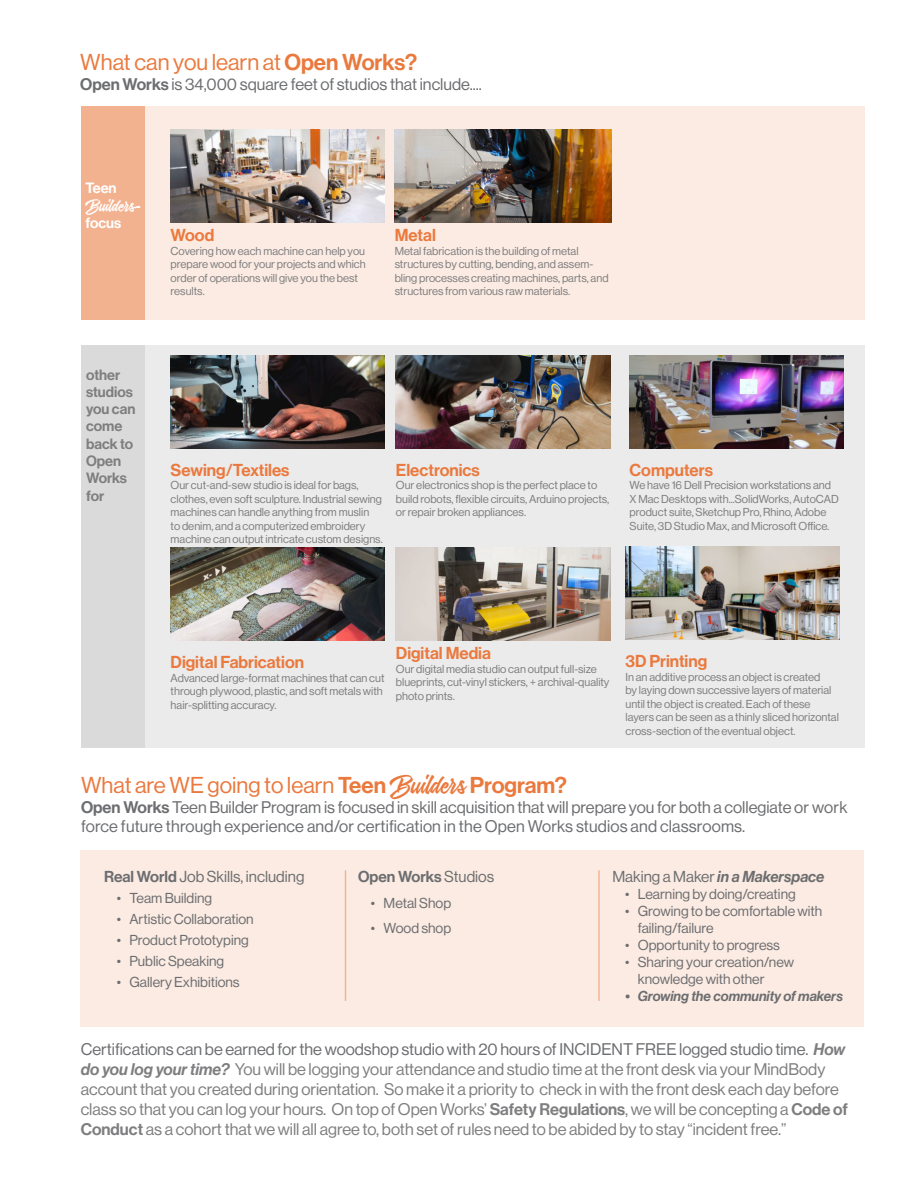
<style>
.page{position:relative;width:918px;height:1188px;background:#fff}
.page>*{position:absolute;margin:0;border:0;box-sizing:border-box;transform-origin:0 0}
.t1{font:22.5px "N Haas Grotesk DS Std 55 Rg";color:#ea793e}
.t2{font:16.95px "N Haas Grotesk DS Std 65 Md";color:#ea793e}
.t3{font:16.5px/19.8px "N Haas Grotesk DS Std 55 Rg";color:#7e7d7f}
.t4{font:16.5px/19.8px "N Haas Grotesk DS Std 55 Rg";color:#6c6d70}
.t5{font:15.6px "N Haas Grotesk DS Std 55 Rg";color:#6c6d70}
.t6{font:15.6px "N Haas Grotesk DS Std 66 Md It";color:#6c6d70}
.t7{font:15.6px "N Haas Grotesk DS Std 65 Md";color:#6c6d70}
.t8{font:14.7px/17.2px "N Haas Grotesk DS Std 65 Md";color:#7e7d7f}
.t9{font:14.7px/17.2px "N Haas Grotesk DS Std 65 Md";color:#fff}
.t10{font:14.1px/17px "N Haas Grotesk DS Std 55 Rg";color:#6c6d70}
.t11{font:14.1px "N Haas Grotesk DS Std 66 Md It";color:#6c6d70}
.t12{font:11.25px/13.5px "N Haas Grotesk DS Std 55 Rg";color:#7e7d7f}
.s1{font-family:"N Haas Grotesk DS Std 65 Md"}
.s2{font-family:"Alentine"}
.s3{font-family:"N Haas Grotesk DS Std 55 Rg"}
.s4{color:#6c6d70}
.s5{font-family:"N Haas Grotesk DS Std 66 Md It"}
</style>
<div class="page">
<div style="left:81px;top:345px;width:783px;height:403px;background:#ebebeb"></div>
<div style="left:81px;top:345px;width:63px;height:403px;background:#dadada"></div>
<div style="left:81px;top:106px;width:783px;height:214px;background:#fbebe2"></div>
<img style="left:626px;top:546px;width:214px;height:94px">
<img style="left:171px;top:547px;width:214px;height:94px">
<img style="left:396px;top:547px;width:214px;height:94px">
<img style="left:396px;top:355px;width:214px;height:93px">
<img style="left:171px;top:355px;width:214px;height:93px">
<div style="left:81px;top:106px;width:63px;height:214px;background:#f2b290"></div>
<div style="left:81px;top:850px;width:783px;height:177px;background:#fbebe2"></div>
<hr style="left:345px;top:870px;width:1px;height:131px;background:#ea793e">
<hr style="left:598px;top:870px;width:2px;height:131px;background:#ea793e">
<img style="left:630px;top:355px;width:214px;height:93px">
<img style="left:171px;top:129px;width:214px;height:93px">
<img style="left:395px;top:129px;width:216px;height:93px">
<p class="t1" style="left:80px;top:49px;width:338px">What can you learn at <span class="s1">Open Works?</span></p>
<p class="t4" style="left:80px;top:74px;width:403px"><span class="s1">Open Works</span> is 34,000 square feet of studios that include....</p>
<p class="t9" style="left:86px;top:180px;width:59px">Teen<br><span class="s2">Builders </span>focus</p>
<p class="t8" style="left:86px;top:366px;width:51px">other studios you can come back to</p>
<p class="t8" style="left:86px;top:452px;width:42px">Open<br>Works</p>
<p class="t8" style="left:86px;top:487px;width:20px">for</p>
<p class="t2" style="left:171px;top:225px;width:45px">Wood</p>
<p class="t12" style="left:171px;top:244px;width:197px">Covering how each machine can help you prepare wood for your projects and which</p>
<p class="t12" style="left:171px;top:271px;width:189px">order of operations will give you the best results.</p>
<p class="t2" style="left:395px;top:225px;width:43px">Metal</p>
<p class="t12" style="left:395px;top:244px;width:215px">Metal fabrication is the building of metal structures by cutting, bending, and assem&shy;bling processes creating machines, parts, and structures from various raw materials.</p>
<p class="t2" style="left:171px;top:460px;width:120px">Sewing/Textiles</p>
<p class="t12" style="left:171px;top:479px;width:214px">Our cut-and-sew studio is ideal for bags, clothes, even soft sculpture. Industrial sewing machines can handle anything from muslin<br>to denim, and a computerized embroidery machine can output intricate custom designs.</p>
<p class="t2" style="left:396px;top:460px;width:85px">Electronics</p>
<p class="t12" style="left:396px;top:479px;width:215px">Our electronics shop is the perfect place to build robots, flexible circuits, Arduino projects, or repair broken appliances.</p>
<p class="t2" style="left:630px;top:460px;width:85px">Computers</p>
<p class="t12" style="left:630px;top:479px;width:211px">We have 16 Dell Precision workstations and X Mac Desktops with...SolidWorks, AutoCAD product suite, Sketchup Pro, Rhino, Adobe Suite, 3D Studio Max, and Microsoft Office.</p>
<p class="t2" style="left:171px;top:652px;width:135px">Digital Fabrication</p>
<p class="t12" style="left:171px;top:671px;width:215px">Advanced large-format machines that can cut through plywood, plastic, and soft metals with hair-splitting accuracy.</p>
<p class="t2" style="left:396px;top:643px;width:96px">Digital Media</p>
<p class="t12" style="left:396px;top:662px;width:215px">Our digital media studio can output full-size blueprints, cut-vinyl stickers, + archival-quality photo prints.</p>
<p class="t2" style="left:626px;top:651px;width:83px">3D Printing</p>
<p class="t12" style="left:626px;top:670px;width:215px">In an additive process an object is created<br>by laying down successive layers of material until the object is created. Each of these layers can be seen as a thinly sliced horizontal cross-section of the eventual object.</p>
<p class="t1" style="left:81px;top:772px;width:488px">What are WE going to learn <span class="s1">Teen</span> <span class="s2">Builders</span> <span class="s1">Program?</span></p>
<p class="t4" style="left:81px;top:797px;width:768px"><span class="s1">Open Works</span> Teen Builder Program is focused in skill acquisition that will prepare you for both a collegiate or work force future through experience and/or certification in the Open Works studios and classrooms.</p>
<p class="t5" style="left:104px;top:868px;width:202px"><span class="s1">Real World</span> Job Skills, including</p>
<p class="t10" style="left:117px;top:890px;width:97px">• Team Building</p>
<p class="t10" style="left:117px;top:911px;width:138px">• Artistic Collaboration</p>
<p class="t10" style="left:117px;top:932px;width:134px">• Product Prototyping</p>
<p class="t10" style="left:117px;top:953px;width:109px">• Public Speaking</p>
<p class="t10" style="left:117px;top:974px;width:125px">• Gallery Exhibitions</p>
<p class="t7" style="left:358px;top:868px;width:138px">Open Works <span class="s3">Studios</span></p>
<p class="t10" style="left:371px;top:894px;width:82px">• Metal Shop</p>
<p class="t10" style="left:371px;top:920px;width:82px">• Wood shop</p>
<p class="t6" style="left:612px;top:868px;width:214px"><span class="s3">Making a Maker</span> in a Makerspace</p>
<p class="t10" style="left:625px;top:886px;width:172px">• Learning by doing/creating</p>
<p class="t10" style="left:638px;top:903px;width:186px;text-indent:-13px">• Growing to be comfortable with failing/failure</p>
<p class="t10" style="left:625px;top:937px;width:156px">• Opportunity to progress</p>
<p class="t10" style="left:638px;top:954px;width:158px;text-indent:-13px">• Sharing your creation/new knowledge with other</p>
<p class="t11" style="left:625px;top:988px;width:220px">• Growing the community of makers</p>
<p class="t3" style="left:81px;top:1040px;width:769px"><span class="s4">Certifications can be earned for the woodshop studio with 20 hours of INCIDENT FREE logged studio time.</span> <span class="s5">How do you log your time?</span> You will be logging your attendance and studio time at the front desk via your MindBody account that you created during orientation. So make it a priority to check in with the front desk each day before class so that you can log your hours. On top of Open Works’ <span class="s1">Safety Regulations</span>, we will be concepting a <span class="s1">Code of Conduct</span> as a cohort that we will all agree to, both set of rules need to be abided by to stay “incident free.”</p>
</div>
